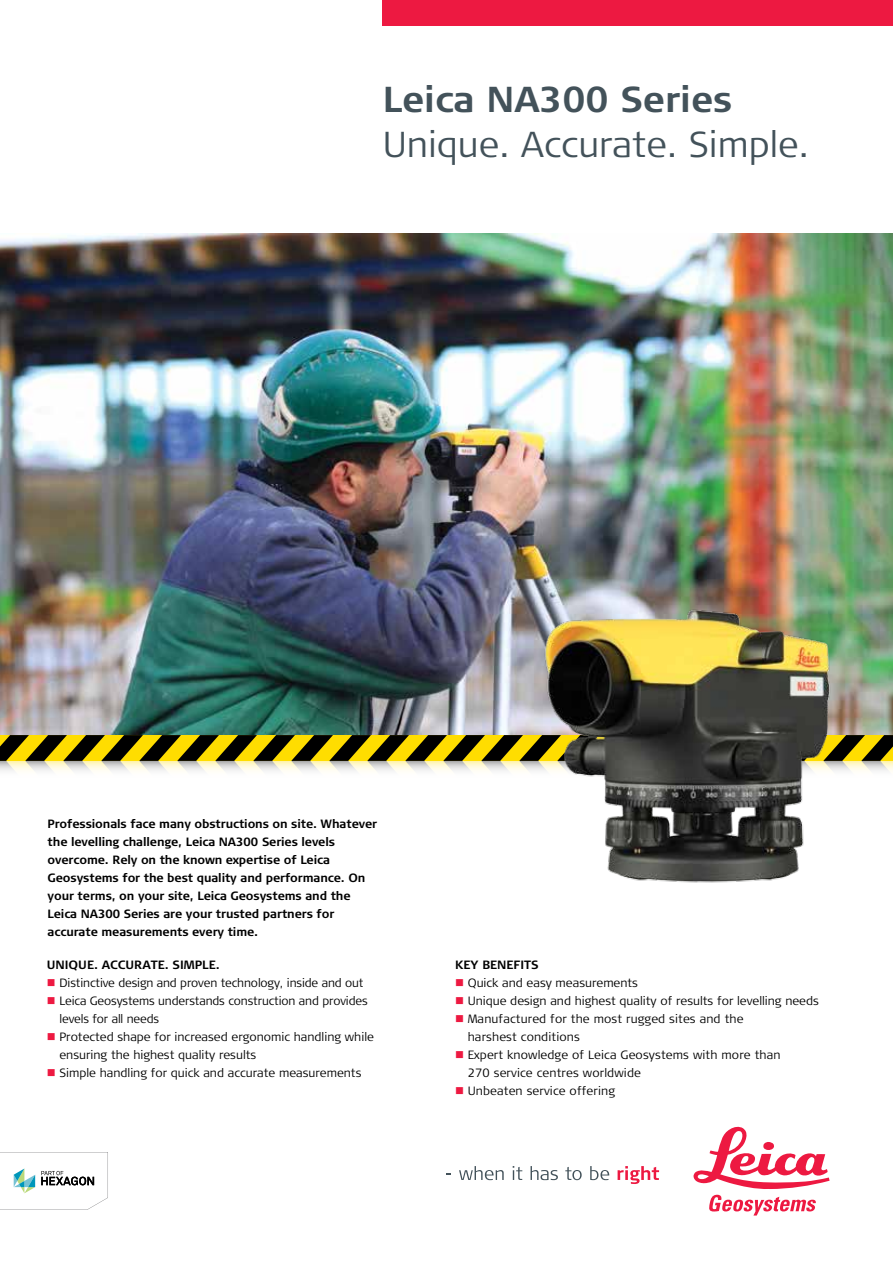
<style>
.page{position:relative;width:893px;height:1263px;background:#fff}
.page>*{position:absolute;margin:0;border:0;box-sizing:border-box;transform-origin:0 0}
.t1{font:300 36px "Signa Column";color:#43525a}
.t2{font:700 36px "Signa Column";color:#43525a}
.t3{font:300 12px/18px "Signa Column";color:#000}
.t4{font:700 12px/18px "Signa Column";letter-spacing:-.01em;color:#000}
.s1{color:#ed1941}
</style>
<div class="page">
<img style="left:0;top:234px;width:893px;height:501px">
<div style="left:383px;top:0;width:510px;height:26px;background:#ed1941"></div>
<svg style="left:459px;top:1166px;width:45px;height:14px"></svg>
<svg style="left:513px;top:1166px;width:9px;height:14px"></svg>
<svg style="left:531px;top:1166px;width:27px;height:14px"></svg>
<svg style="left:565px;top:1167px;width:17px;height:13px"></svg>
<svg style="left:590px;top:1166px;width:19px;height:14px"></svg>
<svg style="left:618px;top:1166px;width:41px;height:18px"></svg>
<svg style="left:693px;top:1127px;width:136px;height:62px"></svg>
<svg style="left:709px;top:1195px;width:107px;height:20px"></svg>
<svg style="left:0;top:1152px;width:108px;height:58px"></svg>
<svg style="left:0;top:735px;width:893px;height:36px;background:#9d8f3b"></svg>
<img style="left:537px;top:604px;width:303px;height:279px">
<h1 class="t2" style="left:383px;top:77px;width:351px">Leica NA300 Series</h1>
<h1 class="t1" style="left:383px;top:122px;width:428px">Unique. Accurate. Simple.</h1>
<p class="t4" style="left:48px;top:815px;width:331px">Professionals face many obstructions on site. Whatever the levelling challenge, Leica NA300 Series levels overcome. Rely on the known expertise of Leica Geosystems for the best quality and performance. On your terms, on your site, Leica Geosystems and the Leica NA300 Series are your trusted partners for accurate measurements every time.</p>
<p class="t4" style="left:47px;top:956px;width:174px">UNIQUE. ACCURATE. SIMPLE.</p>
<p class="t3" style="left:47px;top:974px;width:318px"><span class="s1">■</span> Distinctive design and proven technology, inside and out</p>
<p class="t3" style="left:60px;top:992px;width:310px;text-indent:-13px"><span class="s1">■</span> Leica Geosystems understands construction and provides levels for all needs</p>
<p class="t3" style="left:60px;top:1028px;width:316px;text-indent:-13px"><span class="s1">■</span> Protected shape for increased ergonomic handling while ensuring the highest quality results</p>
<p class="t3" style="left:47px;top:1064px;width:316px"><span class="s1">■</span> Simple handling for quick and accurate measurements</p>
<p class="t4" style="left:455px;top:955px;width:85px">KEY BENEFITS</p>
<p class="t3" style="left:455px;top:973px;width:185px"><span class="s1">■</span> Quick and easy measurements</p>
<p class="t3" style="left:455px;top:991px;width:365px"><span class="s1">■</span> Unique design and highest quality of results for levelling needs</p>
<p class="t3" style="left:468px;top:1009px;width:277px;text-indent:-13px"><span class="s1">■</span> Manufactured for the most rugged sites and the harshest conditions</p>
<p class="t3" style="left:468px;top:1045px;width:314px;text-indent:-13px"><span class="s1">■</span> Expert knowledge of Leica Geosystems with more than<br>270 service centres worldwide</p>
<p class="t3" style="left:455px;top:1081px;width:161px"><span class="s1">■</span> Unbeaten service offering</p>
</div>
